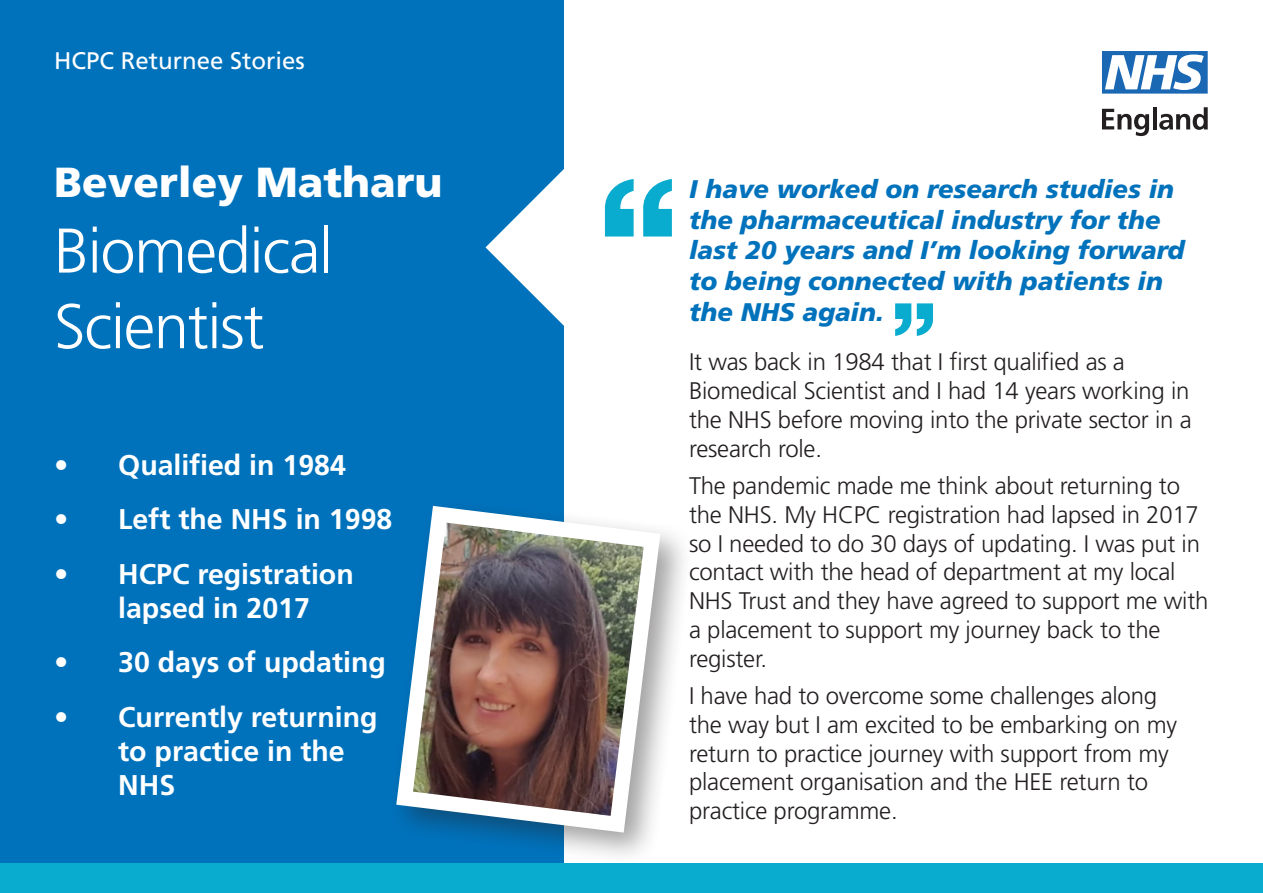
<style>
.page{position:relative;width:1263px;height:893px;background:#fff}
.page>*{position:absolute;margin:0;border:0;box-sizing:border-box;transform-origin:0 0}
.t1{font:300 63px/75.6px "Frutiger LT Pro";letter-spacing:-.02em;color:#fff}
.t2{font:900 42px "Frutiger LT Pro";color:#fff}
.t3{font:700 28.5px/34.2px "Frutiger LT Pro";color:#fff}
.t4{font:italic 900 25.5px/30.6px "Frutiger LT Pro";color:#0072bc}
.t5{font:300 24px/28.8px "Frutiger LT Pro";letter-spacing:-.01em;color:#231f20}
.t6{font:24px "Frutiger LT Pro";color:#fff}
</style>
<div class="page">
<div style="left:0;top:0;width:563px;height:893px;background:#0072bc"></div>
<svg style="left:485px;top:159px;width:79px;height:177px"></svg>
<div style="left:0;top:863px;width:1263px;height:30px;background:#09acce"></div>
<svg style="left:604px;top:179px;width:68px;height:58px"></svg>
<svg style="left:895px;top:303px;width:38px;height:33px"></svg>
<div style="left:386px;top:496px;width:308px;height:370px;background:#231f20;opacity:.43"></div>
<img style="left:388px;top:497px;width:281px;height:344px">
<svg style="left:1102px;top:51px;width:106px;height:43px"></svg>
<svg style="left:1102px;top:109px;width:47px;height:27px"></svg>
<hr style="left:1153px;top:107px;width:4px;height:22px;background:#231f20">
<svg style="left:1159px;top:107px;width:49px;height:23px"></svg>
<p class="t6" style="left:54px;top:47px;width:252px">HCPC Returnee Stories</p>
<p class="t2" style="left:54px;top:157px;width:390px">Beverley Matharu</p>
<p class="t1" style="left:54px;top:213px;width:281px">Biomedical<br>Scientist</p>
<p class="t3" style="left:54px;top:448px;width:293px">• Qualified in 1984</p>
<p class="t3" style="left:54px;top:502px;width:340px">• Left the NHS in 1998</p>
<p class="t3" style="left:118px;top:557px;width:237px;text-indent:-64px">• HCPC registration lapsed in 2017</p>
<p class="t3" style="left:54px;top:645px;width:333px">• 30 days of updating</p>
<p class="t3" style="left:118px;top:700px;width:261px;text-indent:-64px">• Currently returning to practice in the<br>NHS</p>
<p class="t4" style="left:689px;top:174px;width:497px">I have worked on research studies in the pharmaceutical industry for the last 20 years and I’m looking forward to being connected with patients in the NHS again.</p>
<p class="t5" style="left:689px;top:348px;width:504px">It was back in 1984 that I first qualified as a Biomedical Scientist and I had 14 years working in the NHS before moving into the private sector in a research role.</p>
<p class="t5" style="left:689px;top:471px;width:521px">The pandemic made me think about returning to the NHS. My HCPC registration had lapsed in 2017 so I needed to do 30 days of updating. I was put in contact with the head of department at my local NHS Trust and they have agreed to support me with a placement to support my journey back to the register.</p>
<p class="t5" style="left:689px;top:681px;width:489px">I have had to overcome some challenges along the way but I am excited to be embarking on my return to practice journey with support from my placement organisation and the HEE return to practice programme.</p>
</div>
